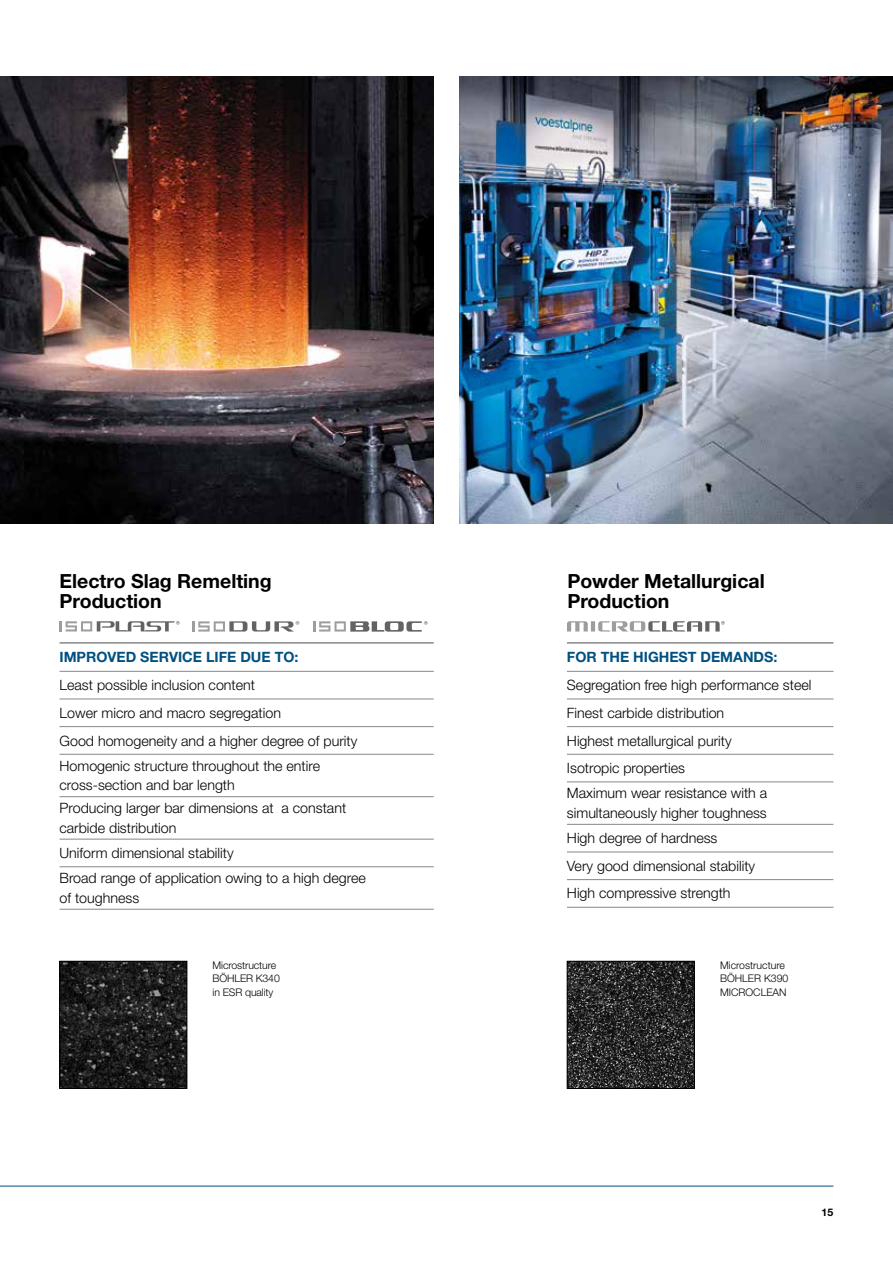
<style>
.page{position:relative;width:893px;height:1263px;background:#fff}
.page>*{position:absolute;margin:0;border:0;box-sizing:border-box;transform-origin:0 0}
.t1{font:700 19.5px/19.5px "Helvetica Neue LT Std";color:#000}
.t2{font:300 14.25px/27.6px "Helvetica Neue LT Std";color:#000}
.t3{font:700 14.25px "Helvetica Neue LT Std";color:#005081}
.t4{font:300 10.5px/13.5px "Helvetica Neue LT Std";letter-spacing:-.01em;color:#000}
.t5{font:700 10.5px "Helvetica Neue LT Std";color:#000}
</style>
<div class="page">
<hr style="left:0;top:1186px;width:833px;height:1px;background:#005081">
<img style="left:459px;top:77px;width:434px;height:446px">
<img style="left:0;top:77px;width:434px;height:446px">
<img style="left:62px;top:963px;width:123px;height:124px">
<div style="left:60px;top:961px;width:127px;height:128px;border:1px solid #000"></div>
<hr style="left:60px;top:671px;width:374px;height:1px;background:#878787">
<hr style="left:60px;top:699px;width:374px;height:1px;background:#878787">
<hr style="left:60px;top:726px;width:374px;height:1px;background:#878787">
<hr style="left:60px;top:754px;width:374px;height:1px;background:#878787">
<hr style="left:60px;top:796px;width:374px;height:1px;background:#878787">
<hr style="left:60px;top:839px;width:374px;height:1px;background:#878787">
<hr style="left:60px;top:866px;width:374px;height:1px;background:#878787">
<hr style="left:60px;top:909px;width:374px;height:1px;background:#878787">
<hr style="left:60px;top:642px;width:374px;height:2px;background:#878787">
<img style="left:569px;top:963px;width:123px;height:124px">
<div style="left:567px;top:961px;width:127px;height:128px;border:1px solid #000"></div>
<hr style="left:567px;top:671px;width:266px;height:1px;background:#878787">
<hr style="left:567px;top:699px;width:266px;height:1px;background:#878787">
<hr style="left:567px;top:726px;width:266px;height:1px;background:#878787">
<hr style="left:567px;top:754px;width:266px;height:1px;background:#878787">
<hr style="left:567px;top:782px;width:266px;height:1px;background:#878787">
<hr style="left:567px;top:824px;width:266px;height:1px;background:#878787">
<hr style="left:567px;top:852px;width:266px;height:1px;background:#878787">
<hr style="left:567px;top:879px;width:266px;height:1px;background:#878787">
<hr style="left:567px;top:907px;width:266px;height:1px;background:#878787">
<hr style="left:567px;top:642px;width:266px;height:2px;background:#878787">
<svg style="left:567px;top:621px;width:158px;height:10px"></svg>
<svg style="left:60px;top:621px;width:120px;height:10px"></svg>
<svg style="left:313px;top:621px;width:115px;height:11px"></svg>
<svg style="left:192px;top:621px;width:107px;height:10px"></svg>
<h1 class="t1" style="left:60px;top:571px;width:214px">Electro Slag Remelting<br>Production</h1>
<h1 class="t1" style="left:567px;top:571px;width:199px">Powder Metallurgical<br>Production</h1>
<p class="t3" style="left:60px;top:648px;width:240px">IMPROVED SERVICE LIFE DUE TO:</p>
<p class="t2" style="left:60px;top:671px;width:299px">Least possible inclusion content<br>Lower micro and macro segregation<br>Good homogeneity and a higher degree of purity</p>
<p class="t2" style="left:60px;top:756px;width:262px;line-height:19.5px">Homogenic structure throughout the entire cross-section and bar length</p>
<p class="t2" style="left:60px;top:798px;width:288px;line-height:19.5px">Producing larger bar dimensions at a constant carbide distribution</p>
<p class="t2" style="left:60px;top:840px;width:308px;line-height:25.3px">Uniform dimensional stability<br>Broad range of application owing to a high degree</p>
<p class="t2" style="left:60px;top:884px;width:81px">of toughness</p>
<p class="t3" style="left:567px;top:648px;width:212px">FOR THE HIGHEST DEMANDS:</p>
<p class="t2" style="left:567px;top:671px;width:246px">Segregation free high performance steel<br>Finest carbide distribution<br>Highest metallurgical purity<br>Isotropic properties</p>
<p class="t2" style="left:567px;top:783px;width:202px;line-height:19.5px">Maximum wear resistance with a simultaneously higher toughness</p>
<p class="t2" style="left:567px;top:824px;width:190px">High degree of hardness<br>Very good dimensional stability<br>High compressive strength</p>
<p class="t4" style="left:213px;top:958px;width:69px">Microstructure<br>BÖHLER K340 in ESR quality</p>
<p class="t4" style="left:720px;top:958px;width:70px">Microstructure<br>BÖHLER K390<br>MICROCLEAN</p>
<p class="t5" style="left:821px;top:1205px;width:13px">15</p>
</div>
